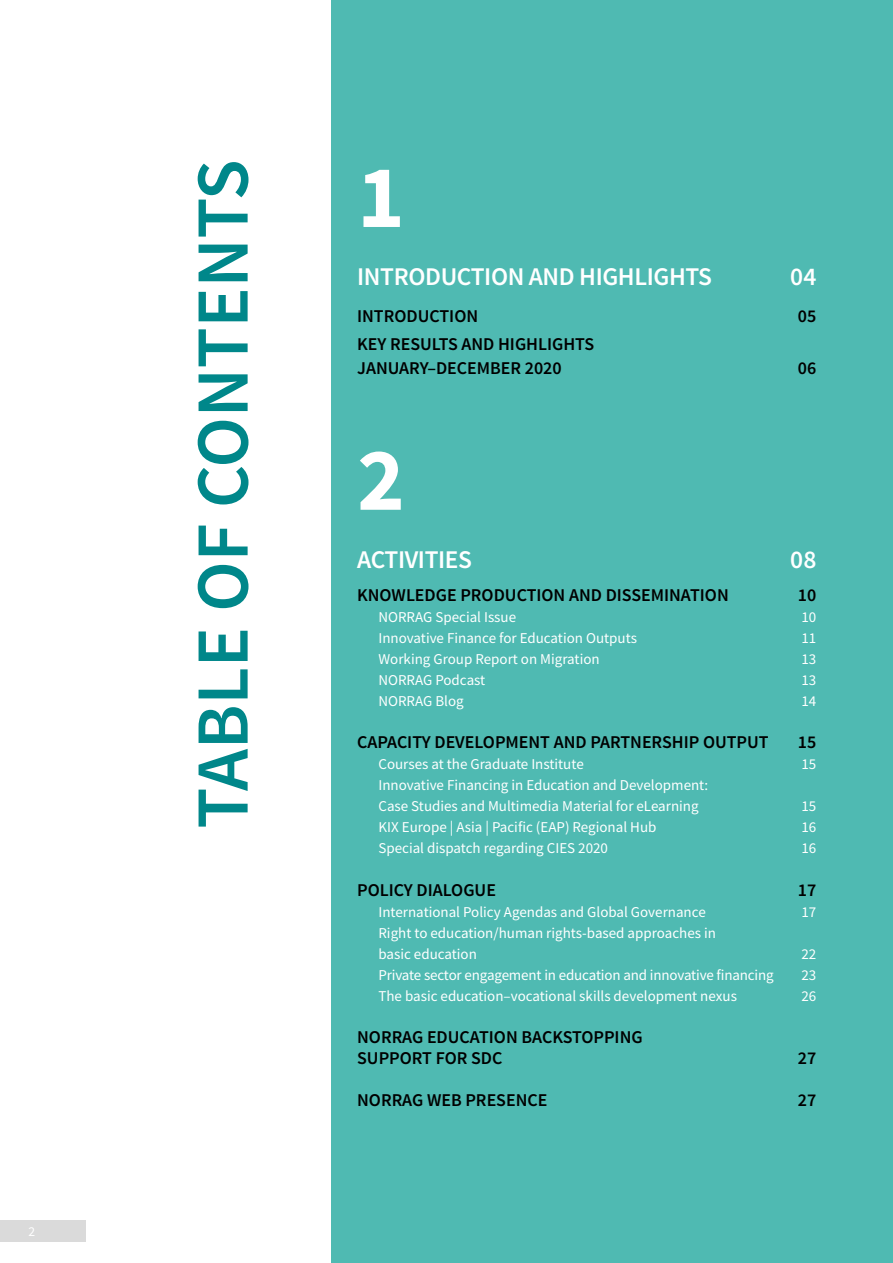
<style>
.page{position:relative;width:893px;height:1263px;background:#fff}
.page>*{position:absolute;margin:0;border:0;box-sizing:border-box;transform-origin:0 0}
.t1{font:700 90px "Source Sans Pro";color:#fff}
.t2{font:600 75px "Source Sans Pro";color:#00878a}
.t3{font:600 25.5px "Source Sans Pro";letter-spacing:-.015em;color:#fff}
.t4{font:600 18px/24px "Source Sans Pro";color:#000}
.t5{font:15px/21px "Source Sans Pro";color:#fff}
.t6{font:13.5px "Source Sans Pro";color:#fff}
</style>
<div class="page">
<div style="left:0;top:1220px;width:85px;height:22px;background:#dadada"></div>
<div style="left:332px;top:0;width:561px;height:1263px;background:#4fbab2"></div>
<p class="t6" style="left:28px;top:1223px;width:8px">2</p>
<h2 class="t2" style="left:175px;top:828px;width:670px;rotate:-90deg">TABLE OF CONTENTS</h2>
<h1 class="t1" style="left:357px;top:139px;width:49px">1</h1>
<h3 class="t3" style="left:357px;top:260px;width:356px">INTRODUCTION AND HIGHLIGHTS</h3>
<h3 class="t3" style="left:790px;top:260px;width:28px">04</h3>
<p class="t4" style="left:357px;top:304px;width:122px">INTRODUCTION</p>
<p class="t4" style="left:798px;top:304px;width:20px">05</p>
<p class="t4" style="left:357px;top:332px;width:238px">KEY RESULTS AND HIGHLIGHTS<br>JANUARY–DECEMBER 2020</p>
<p class="t4" style="left:798px;top:356px;width:20px">06</p>
<h1 class="t1" style="left:357px;top:422px;width:49px">2</h1>
<h3 class="t3" style="left:357px;top:543px;width:116px">ACTIVITIES</h3>
<h3 class="t3" style="left:790px;top:543px;width:28px">08</h3>
<p class="t4" style="left:357px;top:584px;width:373px">KNOWLEDGE PRODUCTION AND DISSEMINATION</p>
<p class="t4" style="left:798px;top:584px;width:20px">10</p>
<p class="t5" style="left:378px;top:607px;width:139px">NORRAG Special Issue</p>
<p class="t5" style="left:801px;top:607px;width:16px">10</p>
<p class="t5" style="left:378px;top:628px;width:260px">Innovative Finance for Education Outputs</p>
<p class="t5" style="left:801px;top:628px;width:16px">11</p>
<p class="t5" style="left:378px;top:649px;width:223px">Working Group Report on Migration</p>
<p class="t5" style="left:801px;top:649px;width:16px">13</p>
<p class="t5" style="left:378px;top:670px;width:108px">NORRAG Podcast</p>
<p class="t5" style="left:801px;top:670px;width:16px">13</p>
<p class="t5" style="left:378px;top:691px;width:87px">NORRAG Blog</p>
<p class="t5" style="left:801px;top:691px;width:16px">14</p>
<p class="t4" style="left:357px;top:731px;width:413px">CAPACITY DEVELOPMENT AND PARTNERSHIP OUTPUT</p>
<p class="t4" style="left:798px;top:731px;width:20px">15</p>
<p class="t5" style="left:378px;top:754px;width:207px">Courses at the Graduate Institute</p>
<p class="t5" style="left:801px;top:754px;width:16px">15</p>
<p class="t5" style="left:378px;top:775px;width:331px">Innovative Financing in Education and Development:<br>Case Studies and Multimedia Material for eLearning</p>
<p class="t5" style="left:801px;top:796px;width:16px">15</p>
<p class="t5" style="left:378px;top:817px;width:279px">KIX Europe | Asia | Pacific (EAP) Regional Hub</p>
<p class="t5" style="left:801px;top:817px;width:16px">16</p>
<p class="t5" style="left:378px;top:838px;width:231px">Special dispatch regarding CIES 2020</p>
<p class="t5" style="left:801px;top:838px;width:16px">16</p>
<p class="t4" style="left:357px;top:878px;width:140px">POLICY DIALOGUE</p>
<p class="t4" style="left:798px;top:878px;width:20px">17</p>
<p class="t5" style="left:378px;top:901px;width:329px">International Policy Agendas and Global Governance</p>
<p class="t5" style="left:801px;top:901px;width:16px">17</p>
<p class="t5" style="left:378px;top:922px;width:339px">Right to education/human rights-based approaches in basic education</p>
<p class="t5" style="left:801px;top:943px;width:16px">22</p>
<p class="t5" style="left:378px;top:964px;width:397px">Private sector engagement in education and innovative financing</p>
<p class="t5" style="left:801px;top:964px;width:16px">23</p>
<p class="t5" style="left:378px;top:985px;width:360px">The basic education–vocational skills development nexus</p>
<p class="t5" style="left:801px;top:985px;width:16px">26</p>
<p class="t4" style="left:357px;top:1026px;width:287px;line-height:21px">NORRAG EDUCATION BACKSTOPPING<br>SUPPORT FOR SDC</p>
<p class="t4" style="left:798px;top:1046px;width:20px">27</p>
<p class="t4" style="left:357px;top:1088px;width:192px">NORRAG WEB PRESENCE</p>
<p class="t4" style="left:798px;top:1088px;width:20px">27</p>
</div>
